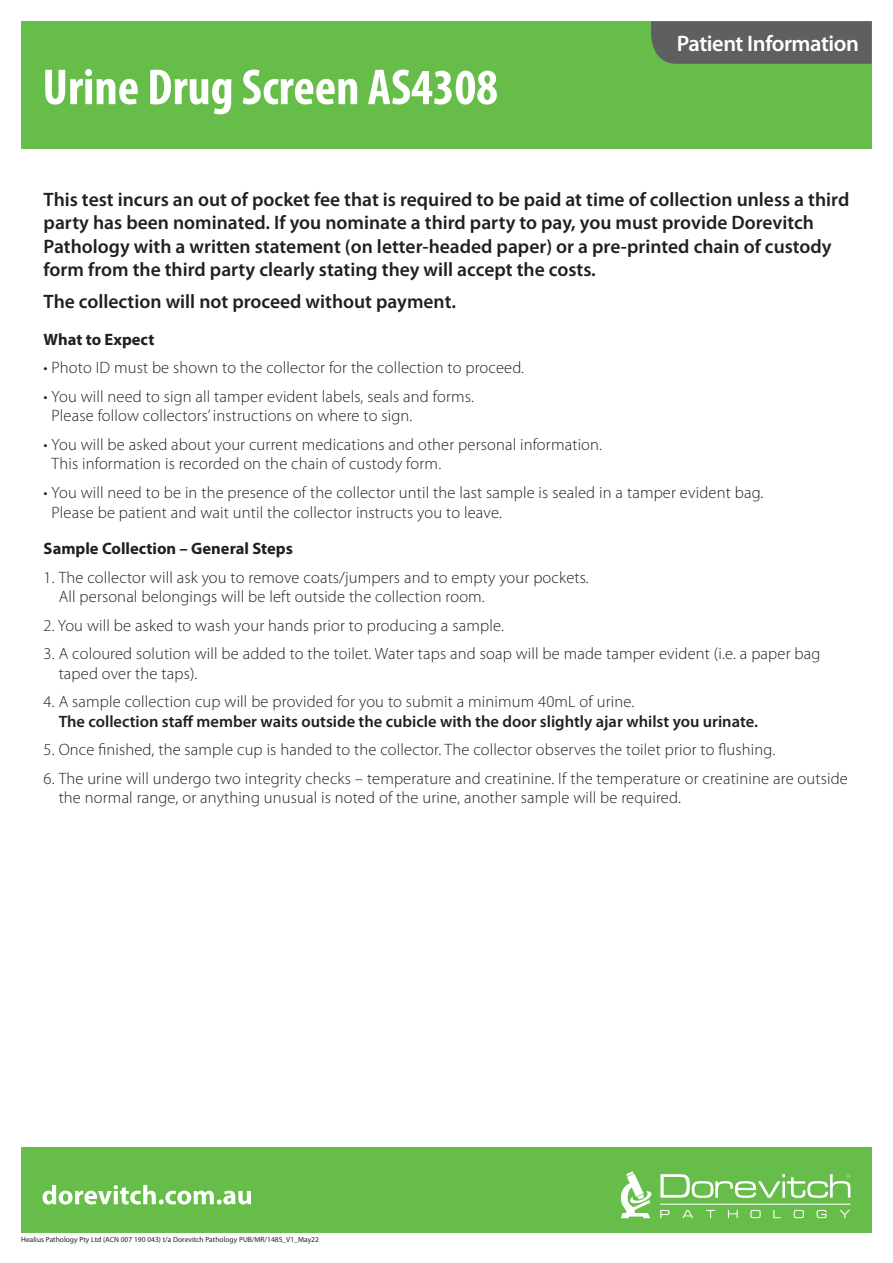
<style>
.page{position:relative;width:893px;height:1263px;background:#fff}
.page>*{position:absolute;margin:0;border:0;box-sizing:border-box;transform-origin:0 0}
.t1{font:700 condensed 51px "Myriad Pro";color:#fff}
.t2{font:600 22.5px "Myriad Pro";letter-spacing:-.02em;color:#fff}
.t3{font:600 19.5px/23.4px "Myriad Pro";color:#231f20}
.t4{font:300 16.5px/19.8px "Myriad Pro";letter-spacing:.01em;color:#231f20}
.t5{font:600 16.5px "Myriad Pro";color:#231f20}
.t6{font:700 16.5px "Myriad Pro";color:#231f20}
.t7{font:7.5px "Myriad Pro";color:#231f20}
</style>
<div class="page">
<div style="left:21px;top:21px;width:851px;height:128px;background:#67bd4a"></div>
<div style="left:21px;top:1148px;width:851px;height:85px;background:#67bd4a"></div>
<svg style="left:620px;top:1171px;width:32px;height:47px"></svg>
<svg style="left:660px;top:1174px;width:190px;height:44px"></svg>
<svg style="left:42px;top:1185px;width:209px;height:19px"></svg>
<div style="left:651px;top:21px;width:221px;height:43px;background:#5f5f62"></div>
<h1 class="t1" style="left:43px;top:55px;width:457px">Urine Drug Screen AS4308</h1>
<h2 class="t2" style="left:677px;top:29px;width:184px">Patient Information</h2>
<p class="t3" style="left:44px;top:187px;width:807px">This test incurs an out of pocket fee that is required to be paid at time of collection unless a third party has been nominated. If you nominate a third party to pay, you must provide Dorevitch Pathology with a written statement (on letter-headed paper) or a pre-printed chain of custody form from the third party clearly stating they will accept the costs.</p>
<p class="t3" style="left:44px;top:289px;width:414px">The collection will not proceed without payment.</p>
<p class="t6" style="left:44px;top:329px;width:112px">What to Expect</p>
<p class="t4" style="left:44px;top:358px;width:482px">• Photo ID must be shown to the collector for the collection to proceed.</p>
<p class="t4" style="left:52px;top:386px;width:424px;text-indent:-8px">• You will need to sign all tamper evident labels, seals and forms.<br>Please follow collectors’ instructions on where to sign.</p>
<p class="t4" style="left:52px;top:434px;width:552px;text-indent:-8px">• You will be asked about your current medications and other personal information.<br>This information is recorded on the chain of custody form.</p>
<p class="t4" style="left:52px;top:483px;width:713px;text-indent:-8px">• You will need to be in the presence of the collector until the last sample is sealed in a tamper evident bag.<br>Please be patient and wait until the collector instructs you to leave.</p>
<p class="t6" style="left:44px;top:538px;width:251px">Sample Collection – General Steps</p>
<p class="t4" style="left:59px;top:567px;width:532px;text-indent:-15px">1. The collector will ask you to remove coats/jumpers and to empty your pockets.<br>All personal belongings will be left outside the collection room.</p>
<p class="t4" style="left:44px;top:616px;width:462px">2. You will be asked to wash your hands prior to producing a sample.</p>
<p class="t4" style="left:59px;top:644px;width:763px;text-indent:-15px">3. A coloured solution will be added to the toilet. Water taps and soap will be made tamper evident (i.e. a paper bag taped over the taps).</p>
<p class="t4" style="left:44px;top:692px;width:592px">4. A sample collection cup will be provided for you to submit a minimum 40mL of urine.</p>
<p class="t5" style="left:59px;top:711px;width:701px">The collection staff member waits outside the cubicle with the door slightly ajar whilst you urinate.</p>
<p class="t4" style="left:44px;top:740px;width:733px">5. Once finished, the sample cup is handed to the collector. The collector observes the toilet prior to flushing.</p>
<p class="t4" style="left:59px;top:768px;width:791px;text-indent:-15px">6. The urine will undergo two integrity checks – temperature and creatinine. If the temperature or creatinine are outside the normal range, or anything unusual is noted of the urine, another sample will be required.</p>
<p class="t7" style="left:21px;top:1234px;width:299px">Healius Pathology Pty Ltd (ACN 007 190 043) t/a Dorevitch Pathology PUB/MR/1485_V1_May22</p>
</div>
